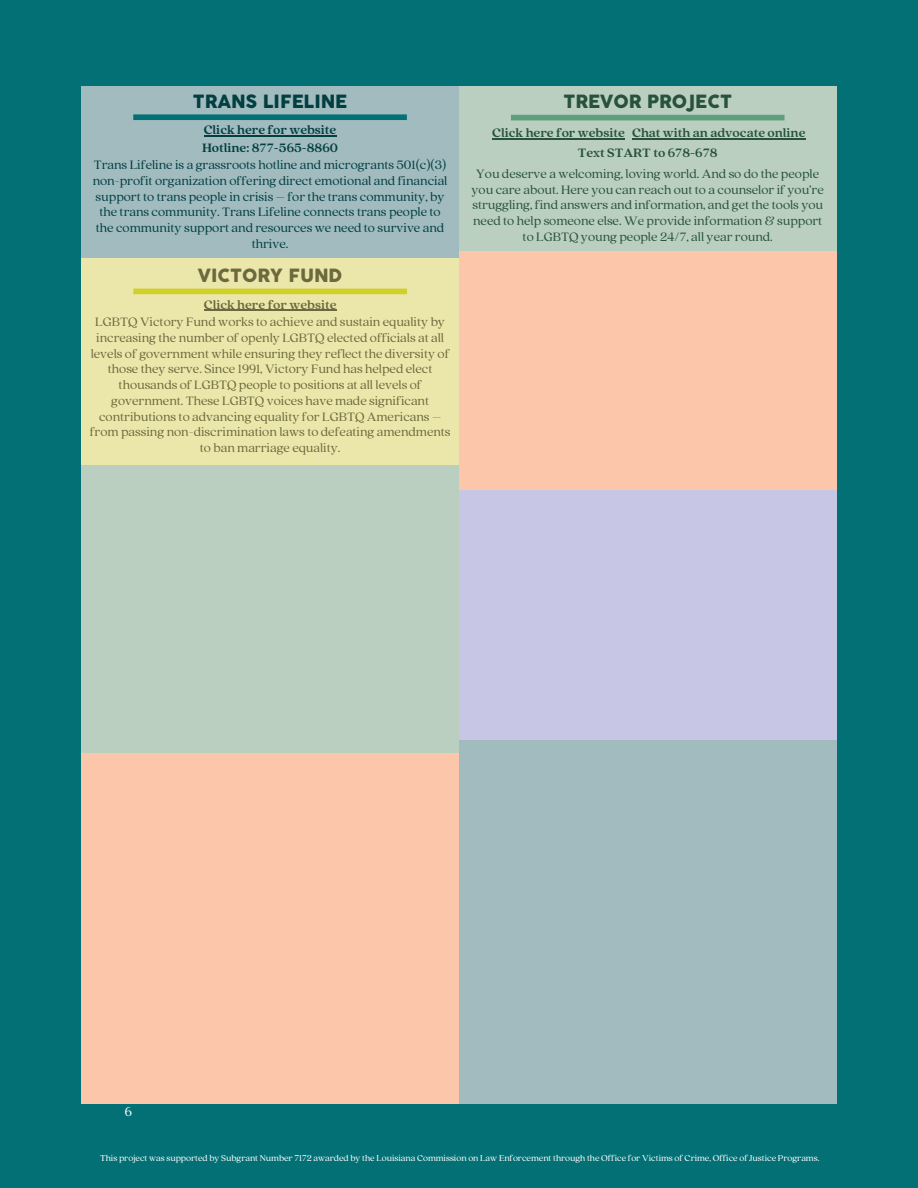
<style>
.page{position:relative;width:918px;height:1188px;background:#027074}
.page>*{position:absolute;margin:0;border:0;box-sizing:border-box;transform-origin:0 0}
.t1{font:18px "Cocogoose Pro";color:#28523c}
.t2{font:18px "Cocogoose Pro";color:#023f41}
.t3{font:18px "Cocogoose Pro";color:#6c693e}
.t4{font:13.95px "Quincy CF";color:#fff}
.t5{font:13.5px/15.8px "Quincy CF";color:#6c693e;text-align:center}
.t6{font:13.5px/15.8px "Quincy CF";color:#023f41;text-align:center}
.t7{font:13.5px/15.8px "Quincy CF";color:#28523c;text-align:center}
.t8{font:700 13.5px "Quincy CF";color:#28523c}
.t9{font:700 13.5px "Quincy CF";color:#023f41}
.t10{font:700 13.5px "Quincy CF";color:#6c693e}
.t11{font:9.45px "Quincy CF";color:#fff}
</style>
<div class="page">
<div style="left:81px;top:86px;width:386px;height:182px;background:#a1bbbf"></div>
<div style="left:81px;top:258px;width:386px;height:225px;background:#ebe7ab"></div>
<div style="left:459px;top:86px;width:378px;height:180px;background:#bacfc0"></div>
<div style="left:81px;top:465px;width:383px;height:303px;background:#bacfc0"></div>
<div style="left:459px;top:251px;width:378px;height:248px;background:#fcc6ab"></div>
<div style="left:459px;top:491px;width:377px;height:254px;background:#c7c6e4"></div>
<div style="left:81px;top:753px;width:384px;height:351px;background:#fcc6ab"></div>
<div style="left:459px;top:740px;width:378px;height:364px;background:#a1bbbf"></div>
<div style="left:133px;top:289px;width:274px;height:5px;background:#d1d029"></div>
<hr style="left:204px;top:310px;width:132px;height:1px;background:#6c693e">
<div style="left:511px;top:115px;width:274px;height:5px;background:#5d9e7c"></div>
<hr style="left:492px;top:138px;width:133px;height:1px;background:#28523c">
<hr style="left:632px;top:138px;width:174px;height:1px;background:#28523c">
<div style="left:133px;top:114px;width:274px;height:6px;background:#027074"></div>
<hr style="left:204px;top:135px;width:132px;height:1px;background:#023f41">
<p class="t2" style="left:193px;top:93px;width:156px">TRANS LIFELINE</p>
<p class="t9" style="left:204px;top:121px;width:134px">Click here for website</p>
<p class="t9" style="left:202px;top:138px;width:138px">Hotline: 877-565-8860</p>
<p class="t6" style="left:93px;top:156px;width:356px">Trans Lifeline is a grassroots hotline and microgrants 501(c)(3) non-profit organization offering direct emotional and financial support to trans people in crisis – for the trans community, by the trans community. Trans Lifeline connects trans people to the community support and resources we need to survive and thrive.</p>
<p class="t3" style="left:198px;top:267px;width:146px">VICTORY FUND</p>
<p class="t10" style="left:204px;top:295px;width:134px">Click here for website</p>
<p class="t5" style="left:90px;top:313px;width:362px">LGBTQ Victory Fund works to achieve and sustain equality by increasing the number of openly LGBTQ elected officials at all levels of government while ensuring they reflect the diversity of those they serve. Since 1991, Victory Fund has helped elect thousands of LGBTQ people to positions at all levels of government. These LGBTQ voices have made significant contributions to advancing equality for LGBTQ Americans – from passing non-discrimination laws to defeating amendments to ban marriage equality.</p>
<p class="t1" style="left:563px;top:93px;width:170px">TREVOR PROJECT</p>
<p class="t8" style="left:578px;top:144px;width:142px">Text START to 678-678</p>
<p class="t8" style="left:492px;top:124px;width:134px">Click here for website</p>
<p class="t8" style="left:632px;top:124px;width:175px">Chat with an advocate online</p>
<p class="t7" style="left:472px;top:165px;width:354px">You deserve a welcoming, loving world. And so do the people you care about. Here you can reach out to a counselor if you’re struggling, find answers and information, and get the tools you need to help someone else. We provide information &amp; support to LGBTQ young people 24/7, all year round.</p>
<p class="t4" style="left:125px;top:1103px;width:9px">6</p>
<p class="t11" style="left:100px;top:1152px;width:721px">This project was supported by Subgrant Number 7172 awarded by the Louisiana Commission on Law Enforcement through the Office for Victims of Crime, Office of Justice Programs.</p>
</div>
